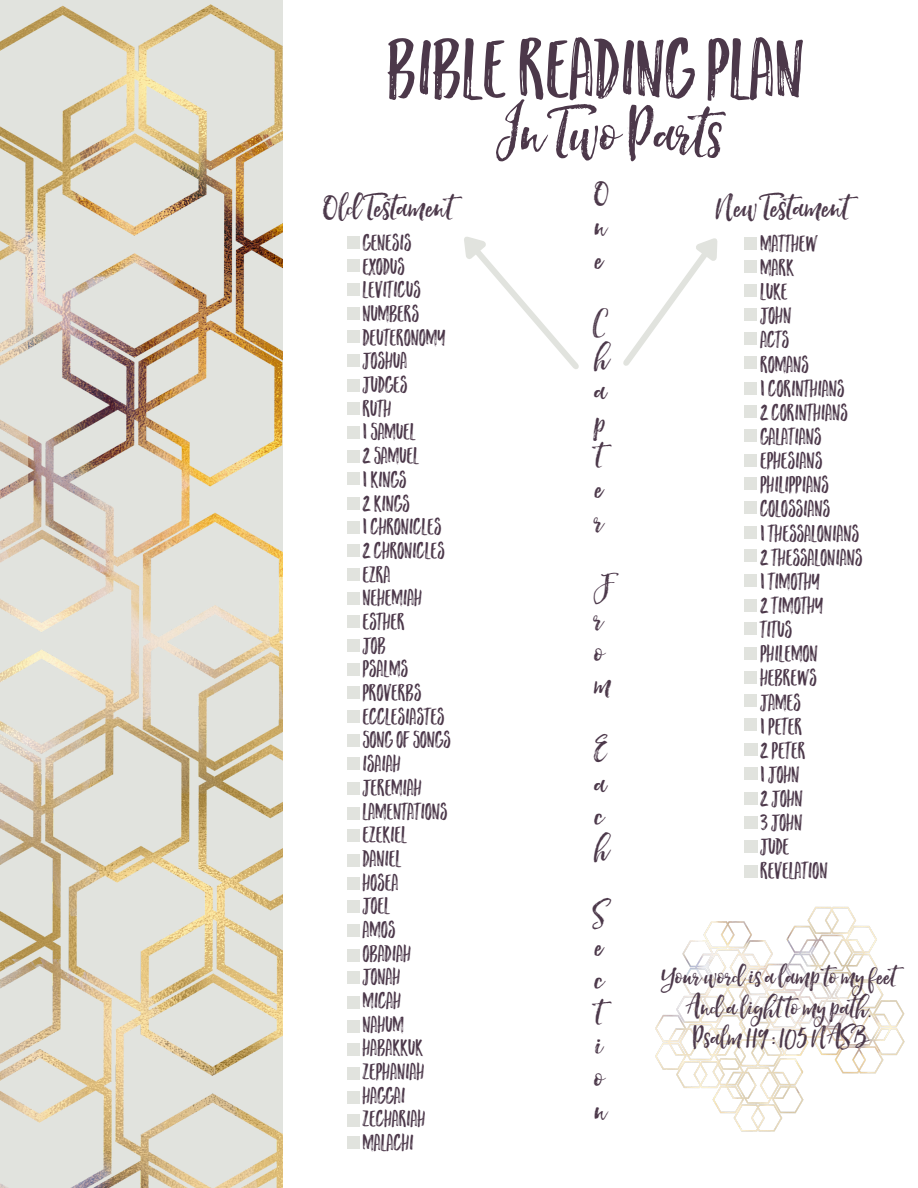
<style>
.page{position:relative;width:918px;height:1188px;background:#fff}
.page>*{position:absolute;margin:0;border:0;box-sizing:border-box;transform-origin:0 0}
.t1{font:84.3px "Hello Sunshine";color:#4c384a}
.t2{font:83.25px "Hello Sunshine Marker";color:#4c384a}
.t3{font:42.9px/32.7px "Hello Sunshine";color:#4c384a}
.t4{font:36.15px "Hello Sunshine";color:#4c384a}
.t5{font:23.25px "Hello Sunshine Marker";color:#4c384a}
.t6{font:23.1px "Hello Sunshine Marker";color:#4c384a}
</style>
<div class="page">
<svg style="left:623px;top:238px;width:95px;height:128px"></svg>
<div style="left:348px;top:237px;width:12px;height:12px;background:#e1e3de"></div>
<div style="left:348px;top:260px;width:12px;height:12px;background:#e1e3de"></div>
<div style="left:348px;top:284px;width:12px;height:12px;background:#e1e3de"></div>
<div style="left:348px;top:307px;width:12px;height:12px;background:#e1e3de"></div>
<div style="left:348px;top:330px;width:12px;height:12px;background:#e1e3de"></div>
<div style="left:348px;top:354px;width:12px;height:12px;background:#e1e3de"></div>
<div style="left:348px;top:379px;width:12px;height:12px;background:#e1e3de"></div>
<div style="left:348px;top:402px;width:12px;height:12px;background:#e1e3de"></div>
<div style="left:348px;top:426px;width:12px;height:12px;background:#e1e3de"></div>
<div style="left:348px;top:450px;width:12px;height:12px;background:#e1e3de"></div>
<div style="left:348px;top:473px;width:12px;height:12px;background:#e1e3de"></div>
<div style="left:348px;top:497px;width:12px;height:12px;background:#e1e3de"></div>
<div style="left:348px;top:521px;width:12px;height:12px;background:#e1e3de"></div>
<div style="left:348px;top:544px;width:12px;height:12px;background:#e1e3de"></div>
<div style="left:348px;top:568px;width:12px;height:12px;background:#e1e3de"></div>
<div style="left:348px;top:593px;width:12px;height:12px;background:#e1e3de"></div>
<div style="left:348px;top:616px;width:12px;height:12px;background:#e1e3de"></div>
<div style="left:348px;top:640px;width:12px;height:12px;background:#e1e3de"></div>
<div style="left:348px;top:663px;width:12px;height:13px;background:#e1e3de"></div>
<div style="left:348px;top:686px;width:12px;height:12px;background:#e1e3de"></div>
<div style="left:348px;top:710px;width:12px;height:13px;background:#e1e3de"></div>
<div style="left:348px;top:734px;width:12px;height:12px;background:#e1e3de"></div>
<div style="left:348px;top:758px;width:12px;height:12px;background:#e1e3de"></div>
<div style="left:348px;top:782px;width:12px;height:12px;background:#e1e3de"></div>
<div style="left:348px;top:807px;width:12px;height:12px;background:#e1e3de"></div>
<div style="left:348px;top:830px;width:12px;height:12px;background:#e1e3de"></div>
<div style="left:348px;top:854px;width:12px;height:12px;background:#e1e3de"></div>
<div style="left:348px;top:878px;width:12px;height:12px;background:#e1e3de"></div>
<div style="left:348px;top:901px;width:12px;height:12px;background:#e1e3de"></div>
<div style="left:348px;top:925px;width:12px;height:12px;background:#e1e3de"></div>
<div style="left:348px;top:949px;width:12px;height:12px;background:#e1e3de"></div>
<div style="left:348px;top:972px;width:12px;height:12px;background:#e1e3de"></div>
<div style="left:348px;top:996px;width:12px;height:12px;background:#e1e3de"></div>
<div style="left:348px;top:1020px;width:12px;height:13px;background:#e1e3de"></div>
<div style="left:348px;top:1043px;width:12px;height:13px;background:#e1e3de"></div>
<div style="left:348px;top:1067px;width:12px;height:13px;background:#e1e3de"></div>
<div style="left:348px;top:1091px;width:12px;height:12px;background:#e1e3de"></div>
<div style="left:348px;top:1114px;width:12px;height:12px;background:#e1e3de"></div>
<div style="left:744px;top:237px;width:12px;height:12px;background:#e1e3de"></div>
<div style="left:744px;top:260px;width:12px;height:13px;background:#e1e3de"></div>
<div style="left:744px;top:285px;width:12px;height:12px;background:#e1e3de"></div>
<div style="left:744px;top:308px;width:12px;height:13px;background:#e1e3de"></div>
<div style="left:744px;top:332px;width:12px;height:12px;background:#e1e3de"></div>
<div style="left:744px;top:356px;width:12px;height:13px;background:#e1e3de"></div>
<div style="left:744px;top:382px;width:12px;height:12px;background:#e1e3de"></div>
<div style="left:744px;top:405px;width:12px;height:13px;background:#e1e3de"></div>
<div style="left:744px;top:430px;width:12px;height:12px;background:#e1e3de"></div>
<div style="left:744px;top:454px;width:12px;height:12px;background:#e1e3de"></div>
<div style="left:744px;top:477px;width:12px;height:13px;background:#e1e3de"></div>
<div style="left:744px;top:502px;width:12px;height:12px;background:#e1e3de"></div>
<div style="left:744px;top:526px;width:12px;height:13px;background:#e1e3de"></div>
<div style="left:744px;top:549px;width:12px;height:13px;background:#e1e3de"></div>
<div style="left:744px;top:574px;width:12px;height:13px;background:#e1e3de"></div>
<div style="left:744px;top:599px;width:12px;height:13px;background:#e1e3de"></div>
<div style="left:744px;top:622px;width:12px;height:13px;background:#e1e3de"></div>
<div style="left:744px;top:647px;width:12px;height:12px;background:#e1e3de"></div>
<div style="left:744px;top:671px;width:12px;height:12px;background:#e1e3de"></div>
<div style="left:744px;top:694px;width:12px;height:13px;background:#e1e3de"></div>
<div style="left:744px;top:719px;width:12px;height:12px;background:#e1e3de"></div>
<div style="left:744px;top:743px;width:14px;height:13px;background:#e1e3de"></div>
<div style="left:744px;top:767px;width:14px;height:13px;background:#e1e3de"></div>
<div style="left:744px;top:792px;width:14px;height:13px;background:#e1e3de"></div>
<div style="left:744px;top:816px;width:14px;height:13px;background:#e1e3de"></div>
<div style="left:744px;top:840px;width:14px;height:12px;background:#e1e3de"></div>
<div style="left:744px;top:865px;width:14px;height:12px;background:#e1e3de"></div>
<svg style="left:464px;top:237px;width:115px;height:132px"></svg>
<img style="left:655px;top:906px;width:250px;height:226px">
<img style="left:0;top:0;width:282px;height:1188px">
<div style="left:348px;top:1136px;width:12px;height:12px;background:#e1e3de"></div>
<p class="t2" style="left:388px;top:37px;width:418px">BIBLEREADINGPLAN</p>
<p class="t1" style="left:497px;top:84px;width:227px">InTwoParts</p>
<p class="t3" style="left:594px;top:177px;width:17px;text-align:justify">O n e</p>
<p class="t3" style="left:594px;top:308px;width:17px">C h a p t e r</p>
<p class="t3" style="left:323px;top:190px;width:131px">OldTestament</p>
<p class="t3" style="left:716px;top:190px;width:134px">NewTestament</p>
<p class="t6" style="left:363px;top:234px;width:50px">GENESIS</p>
<p class="t6" style="left:363px;top:257px;width:44px">EXODUS</p>
<p class="t6" style="left:363px;top:281px;width:60px">LEVITICUS</p>
<p class="t6" style="left:363px;top:305px;width:58px">NUMBERS</p>
<p class="t6" style="left:363px;top:328px;width:85px">DEUTERONOMY</p>
<p class="t6" style="left:363px;top:352px;width:46px">JOSHUA</p>
<p class="t6" style="left:363px;top:376px;width:46px">JUDGES</p>
<p class="t6" style="left:363px;top:399px;width:30px">RUTH</p>
<p class="t6" style="left:363px;top:423px;width:55px">1SAMUEL</p>
<p class="t6" style="left:363px;top:447px;width:58px">2SAMUEL</p>
<p class="t6" style="left:363px;top:471px;width:46px">1KINGS</p>
<p class="t6" style="left:363px;top:494px;width:49px">2KINGS</p>
<p class="t6" style="left:363px;top:518px;width:80px">1CHRONICLES</p>
<p class="t6" style="left:363px;top:542px;width:84px">2CHRONICLES</p>
<p class="t6" style="left:363px;top:565px;width:29px">EZRA</p>
<p class="t6" style="left:363px;top:589px;width:61px">NEHEMIAH</p>
<p class="t6" style="left:363px;top:613px;width:44px">ESTHER</p>
<p class="t6" style="left:363px;top:636px;width:25px">JOB</p>
<p class="t6" style="left:363px;top:660px;width:47px">PSALMS</p>
<p class="t6" style="left:363px;top:684px;width:60px">PROVERBS</p>
<p class="t6" style="left:363px;top:707px;width:84px">ECCLESIASTES</p>
<p class="t6" style="left:363px;top:731px;width:90px">SONGOFSONGS</p>
<p class="t6" style="left:363px;top:755px;width:39px">ISAIAH</p>
<p class="t6" style="left:363px;top:778px;width:61px">JEREMIAH</p>
<p class="t6" style="left:363px;top:802px;width:87px">LAMENTATIONS</p>
<p class="t6" style="left:363px;top:826px;width:46px">EZEKIEL</p>
<p class="t6" style="left:363px;top:850px;width:40px">DANIEL</p>
<p class="t6" style="left:363px;top:873px;width:37px">HOSEA</p>
<p class="t6" style="left:363px;top:897px;width:29px">JOEL</p>
<p class="t6" style="left:363px;top:921px;width:34px">AMOS</p>
<p class="t6" style="left:363px;top:944px;width:50px">OBADIAH</p>
<p class="t6" style="left:363px;top:968px;width:39px">JONAH</p>
<p class="t6" style="left:363px;top:992px;width:40px">MICAH</p>
<p class="t6" style="left:363px;top:1015px;width:43px">NAHUM</p>
<p class="t6" style="left:363px;top:1039px;width:62px">HABAKKUK</p>
<p class="t6" style="left:363px;top:1063px;width:63px">ZEPHANIAH</p>
<p class="t6" style="left:363px;top:1086px;width:44px">HAGGAI</p>
<p class="t6" style="left:363px;top:1110px;width:64px">ZECHARIAH</p>
<p class="t6" style="left:363px;top:1134px;width:53px">MALACHI</p>
<p class="t5" style="left:760px;top:234px;width:59px">MATTHEW</p>
<p class="t5" style="left:760px;top:259px;width:35px">MARK</p>
<p class="t5" style="left:760px;top:283px;width:29px">LUKE</p>
<p class="t5" style="left:760px;top:307px;width:32px">JOHN</p>
<p class="t5" style="left:760px;top:331px;width:31px">ACTS</p>
<p class="t5" style="left:760px;top:355px;width:50px">ROMANS</p>
<p class="t5" style="left:760px;top:379px;width:86px">1CORINTHIANS</p>
<p class="t5" style="left:760px;top:403px;width:89px">2CORINTHIANS</p>
<p class="t5" style="left:760px;top:428px;width:63px">GALATIANS</p>
<p class="t5" style="left:760px;top:452px;width:64px">EPHESIANS</p>
<p class="t5" style="left:760px;top:476px;width:70px">PHILIPPIANS</p>
<p class="t5" style="left:760px;top:500px;width:72px">COLOSSIANS</p>
<p class="t5" style="left:760px;top:524px;width:100px">1 THESSALONIANS</p>
<p class="t5" style="left:760px;top:548px;width:104px">2THESSALONIANS</p>
<p class="t5" style="left:760px;top:572px;width:61px">1 TIMOTHY</p>
<p class="t5" style="left:760px;top:597px;width:65px">2TIMOTHY</p>
<p class="t5" style="left:760px;top:621px;width:33px">TITUS</p>
<p class="t5" style="left:760px;top:645px;width:59px">PHILEMON</p>
<p class="t5" style="left:760px;top:669px;width:58px">HEBREWS</p>
<p class="t5" style="left:760px;top:693px;width:42px">JAMES</p>
<p class="t5" style="left:760px;top:717px;width:43px">1 PETER</p>
<p class="t5" style="left:760px;top:741px;width:47px">2PETER</p>
<p class="t5" style="left:760px;top:765px;width:41px">1JOHN</p>
<p class="t5" style="left:760px;top:790px;width:44px">2JOHN</p>
<p class="t5" style="left:760px;top:814px;width:44px">3JOHN</p>
<p class="t5" style="left:760px;top:838px;width:31px">JUDE</p>
<p class="t5" style="left:760px;top:862px;width:69px">REVELATION</p>
<p class="t3" style="left:594px;top:570px;width:20px">F r o m</p>
<p class="t3" style="left:594px;top:734px;width:17px">E a c h</p>
<p class="t3" style="left:594px;top:897px;width:14px;text-align:justify">S e c t i o n</p>
<p class="t4" style="left:661px;top:955px;width:237px">Yourwordisalamptomyfeet</p>
<p class="t4" style="left:685px;top:986px;width:188px">Andalighttomypath.</p>
<p class="t4" style="left:693px;top:1017px;width:176px">Psalm119:105NASB</p>
</div>
